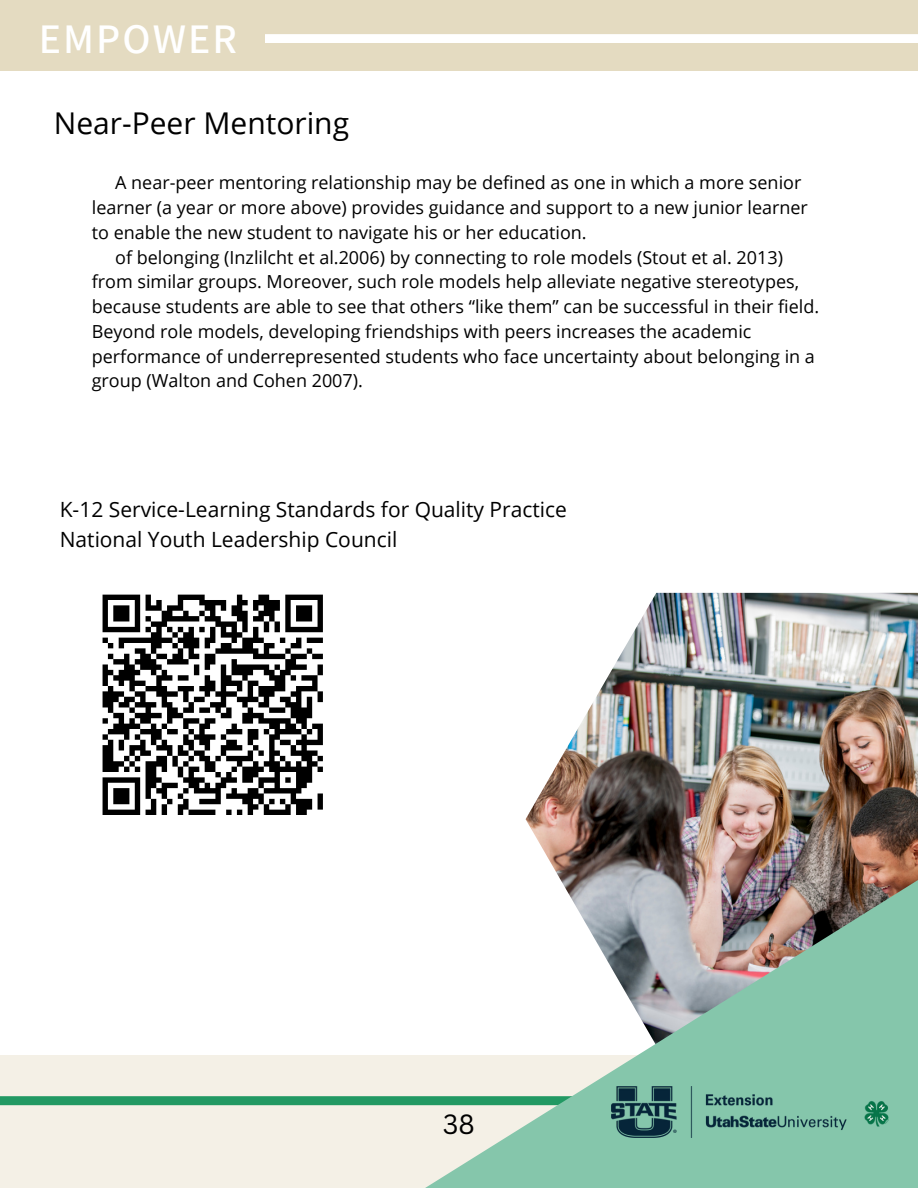
<style>
.page{position:relative;width:918px;height:1188px;background:#fff}
.page>*{position:absolute;margin:0;border:0;box-sizing:border-box;transform-origin:0 0}
.t1{font:600 42px "Assistant";letter-spacing:.05em;color:#fff}
.t2{font:30px "Open Sans";color:#000}
.t3{font:27px "Canva Sans";color:#000}
.t4{font:21px/29.2px "Open Sans";color:#000}
.t5{font:18px/24.8px "Open Sans";color:#000}
</style>
<div class="page">
<div style="left:0;top:1056px;width:918px;height:132px;background:#f4f0e6"></div>
<div style="left:0;top:1096px;width:918px;height:9px;background:#229963"></div>
<svg style="left:102px;top:594px;width:221px;height:221px"></svg>
<img style="left:526px;top:593px;width:392px;height:281px">
<svg style="left:315px;top:874px;width:603px;height:314px"></svg>
<img style="left:612px;top:1086px;width:276px;height:51px">
<div style="left:0;top:0;width:918px;height:71px;background:#e4dbc1"></div>
<div style="left:265px;top:34px;width:653px;height:9px;background:#fff"></div>
<h1 class="t1" style="left:39px;top:10px;width:200px">EMPOWER</h1>
<h2 class="t2" style="left:54px;top:102px;width:297px">Near-Peer Mentoring</h2>
<p class="t5" style="left:92px;top:170px;width:718px;text-indent:23px">A near-peer mentoring relationship may be defined as one in which a more senior learner (a year or more above) provides guidance and support to a new junior learner to enable the new student to navigate his or her education.</p>
<p class="t5" style="left:92px;top:244px;width:729px;text-indent:23px">of belonging (Inzlilcht et al.2006) by connecting to role models (Stout et al. 2013) from similar groups. Moreover, such role models help alleviate negative stereotypes, because students are able to see that others “like them” can be successful in their field.<br>Beyond role models, developing friendships with peers increases the academic performance of underrepresented students who face uncertainty about belonging in a group (Walton and Cohen 2007).</p>
<p class="t4" style="left:60px;top:495px;width:509px">K-12 Service-Learning Standards for Quality Practice<br>National Youth Leadership Council</p>
<h3 class="t3" style="left:443px;top:1105px;width:34px">38</h3>
</div>
